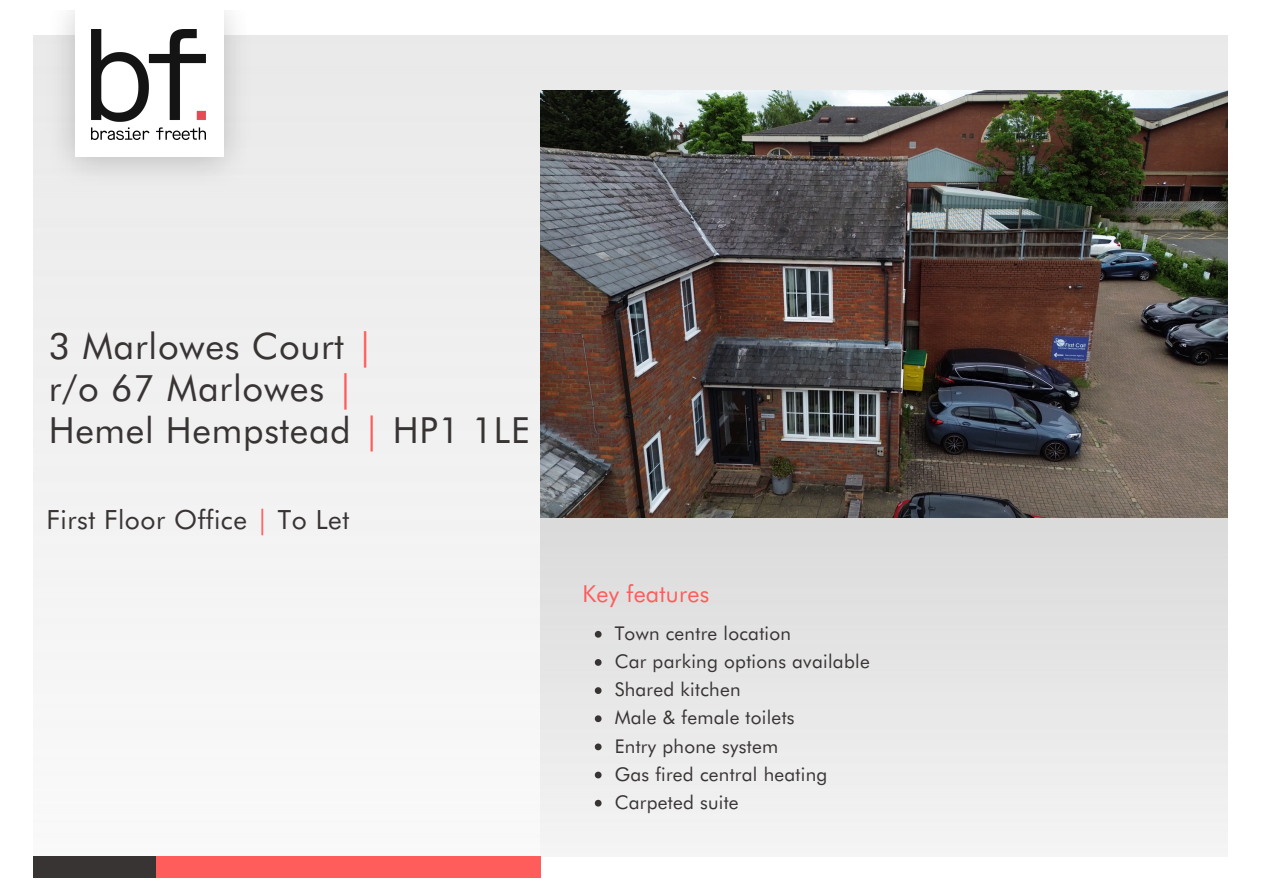
<style>
.page{position:relative;width:1263px;height:894px;background:#fff}
.page>*{position:absolute;margin:0;border:0;box-sizing:border-box;transform-origin:0 0}
.t1{font:36.45px/42.8px "Futura BT";letter-spacing:.02em;color:#393434}
.t2{font:36px "Futura BT";letter-spacing:.02em;color:#393434}
.t3{font:26.55px "Futura BT";letter-spacing:.02em;color:#393434}
.t4{font:23.4px "Futura BT";letter-spacing:.01em;color:#ff5c5c}
.t5{font:18.9px "Futura BT";letter-spacing:.015em;color:#393434}
.s1{color:#ff5c5c}
</style>
<div class="page">
<div style="left:113px;top:856px;width:427px;height:21px;background:#ff5c5c"></div>
<div style="left:33px;top:856px;width:122px;height:21px;background:#393434"></div>
<div style="left:75px;top:8px;width:148px;height:149px;background:#fff"></div>
<img style="left:92px;top:29px;width:113px;height:111px">
<img style="left:540px;top:90px;width:688px;height:766px">
<svg style="left:595px;top:630px;width:7px;height:7px"></svg>
<svg style="left:595px;top:659px;width:7px;height:6px"></svg>
<svg style="left:595px;top:687px;width:7px;height:6px"></svg>
<svg style="left:595px;top:715px;width:7px;height:7px"></svg>
<svg style="left:595px;top:743px;width:7px;height:7px"></svg>
<svg style="left:595px;top:771px;width:7px;height:7px"></svg>
<svg style="left:595px;top:799px;width:7px;height:7px"></svg>
<p class="t1" style="left:49px;top:322px;width:327px">3 Marlowes Court <span class="s1">| </span>r/o 67 Marlowes <span class="s1">|</span></p>
<p class="t2" style="left:49px;top:403px;width:483px">Hemel Hempstead <span class="s1">|</span> HP1 1LE</p>
<p class="t3" style="left:47px;top:500px;width:304px">First Floor Office <span class="s1">|</span> To Let</p>
<p class="t4" style="left:582px;top:576px;width:128px">Key features</p>
<h3 class="t5" style="left:615px;top:619px;width:178px">Town centre location</h3>
<p class="t5" style="left:615px;top:647px;width:257px">Car parking options available</p>
<p class="t5" style="left:615px;top:675px;width:127px">Shared kitchen</p>
<p class="t5" style="left:615px;top:703px;width:181px">Male &amp; female toilets</p>
<p class="t5" style="left:615px;top:731px;width:165px">Entry phone system</p>
<p class="t5" style="left:615px;top:759px;width:214px">Gas fired central heating</p>
<p class="t5" style="left:615px;top:787px;width:125px">Carpeted suite</p>
</div>
